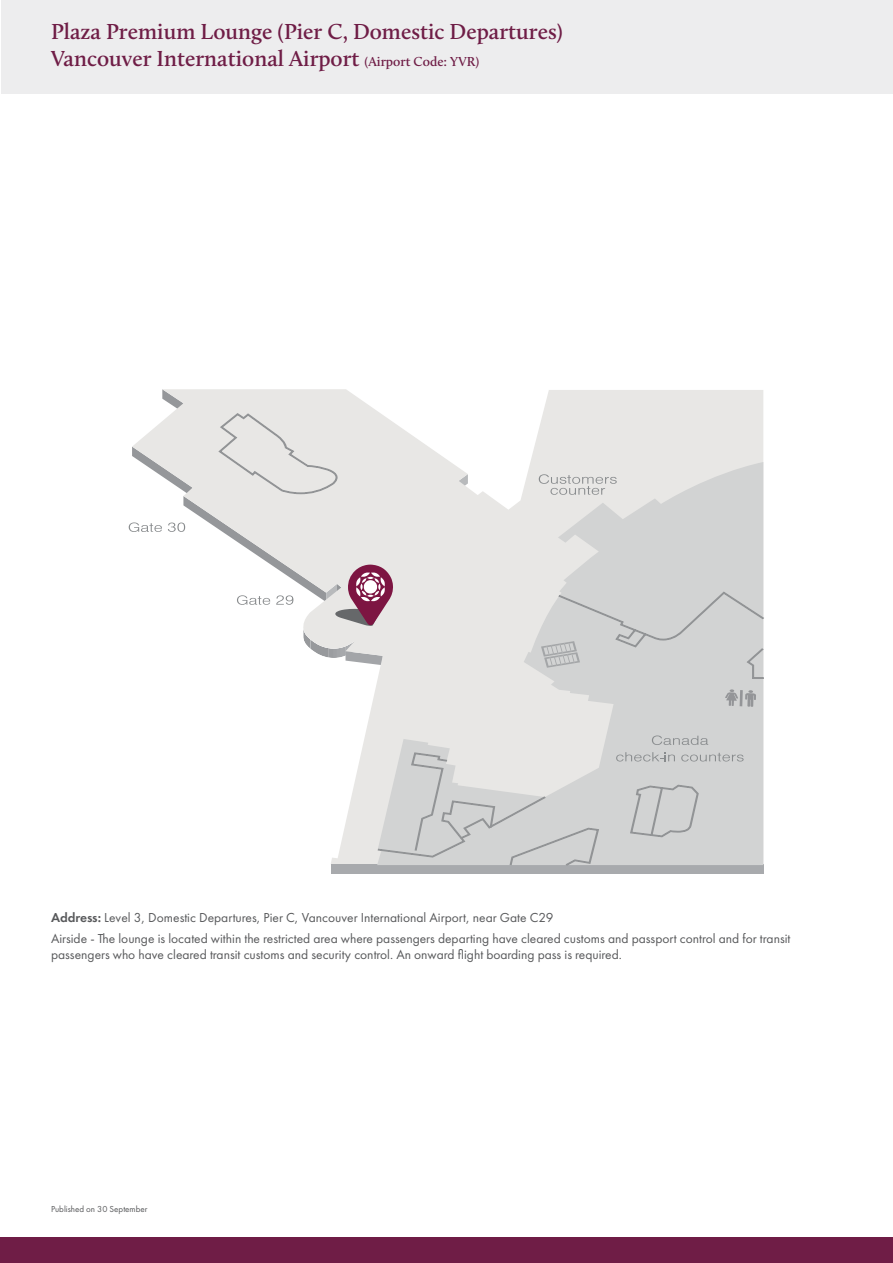
<style>
.page{position:relative;width:893px;height:1263px;background:#fff}
.page>*{position:absolute;margin:0;border:0;box-sizing:border-box;transform-origin:0 0}
.t1{font:600 22.5px/27px "Calluna";color:#6f1d46}
.t2{font:13.5px/20.7px "Futura PT";color:#58595b}
.t3{font:9px "Futura PT";color:#58595b}
.s1{font-size:13.5px}
.s2{font-weight:600}
</style>
<div class="page">
<div style="left:0;top:1237px;width:893px;height:26px;background:#6f1d46"></div>
<div style="left:2px;top:0;width:891px;height:94px;background:#ededee"></div>
<svg style="left:132px;top:389px;width:631px;height:58px;fill:#e8e7e5"></svg>
<div style="left:331px;top:864px;width:432px;height:10px;background:#a8aaad"></div>
<svg style="left:217px;top:412px;width:547px;height:454px"></svg>
<svg style="left:652px;top:735px;width:56px;height:10px"></svg>
<svg style="left:616px;top:752px;width:59px;height:9px"></svg>
<svg style="left:681px;top:753px;width:63px;height:8px"></svg>
<svg style="left:539px;top:474px;width:78px;height:21px;background:#d7d7d5"></svg>
<svg style="left:725px;top:689px;width:31px;height:18px"></svg>
<svg style="left:541px;top:641px;width:39px;height:27px"></svg>
<svg style="left:129px;top:447px;width:264px;height:218px"></svg>
<h1 class="t1" style="left:51px;top:18px;width:513px">Plaza Premium Lounge (Pier C, Domestic Departures)<br>Vancouver International Airport <span class="s1">(Airport Code: YVR)</span></h1>
<p class="t2" style="left:51px;top:907px;width:741px"><span class="s2">Address:</span> Level 3, Domestic Departures, Pier C, Vancouver International Airport, near Gate C29<br>Airside - The lounge is located within the restricted area where passengers departing have cleared customs and passport control and for transit</p>
<p class="t2" style="left:51px;top:944px;width:572px">passengers who have cleared transit customs and security control. An onward flight boarding pass is required.</p>
<p class="t3" style="left:51px;top:1203px;width:98px">Published on 30 September</p>
</div>
